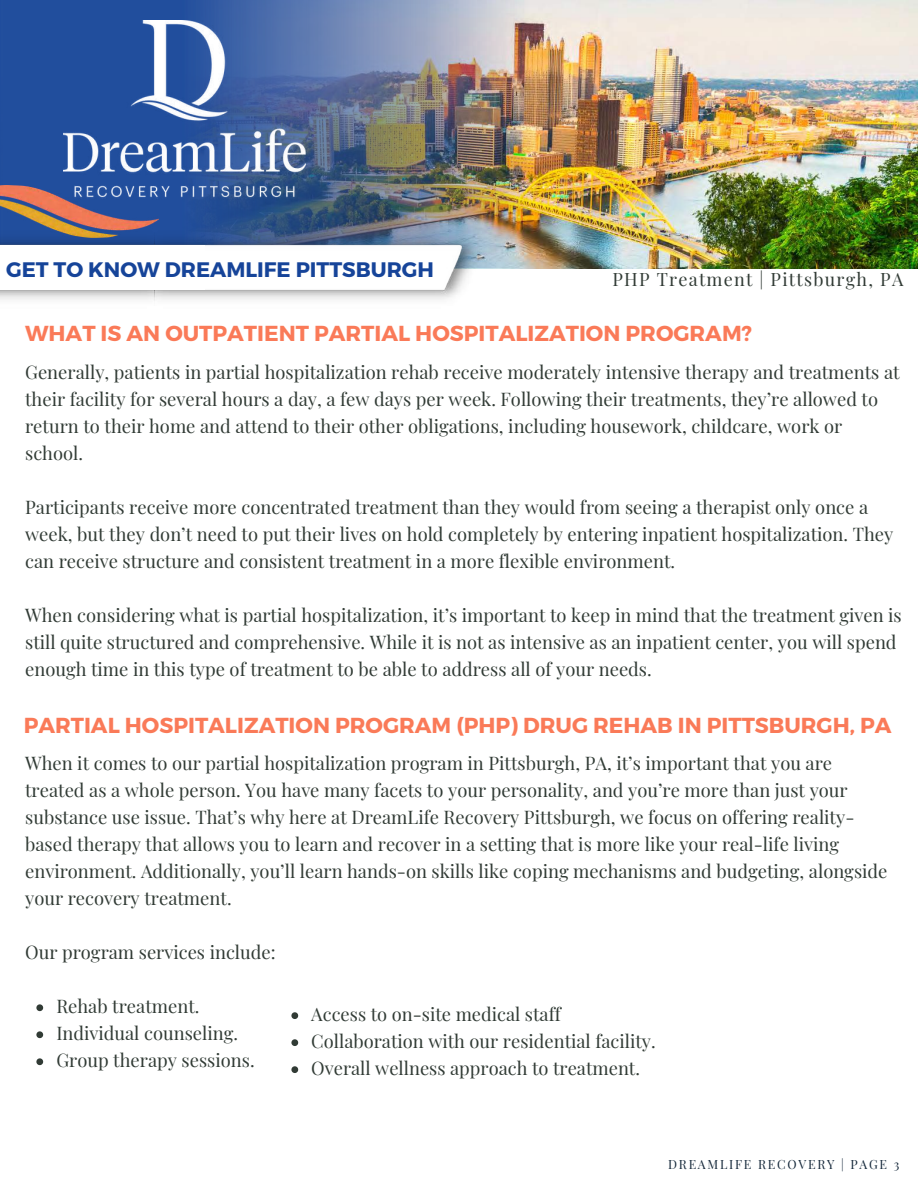
<style>
.page{position:relative;width:918px;height:1188px;background:#fff}
.page>*{position:absolute;margin:0;border:0;box-sizing:border-box;transform-origin:0 0}
.t1{font:700 21.75px "Montserrat";color:#fa7a58}
.t2{font:700 21px "Montserrat";color:#164499}
.t3{font:18.3px/27px "Playfair Display";color:#313b35}
.t4{font:18px "Playfair Display";letter-spacing:.07em;color:#313b35}
.t5{font:12.45px "Playfair Display";letter-spacing:.14em;color:#15283a}
</style>
<div class="page">
<img style="left:481px;top:0;width:437px;height:269px">
<img style="left:0;top:0;width:531px;height:268px">
<img style="left:0;top:185px;width:159px;height:43px">
<img style="left:63px;top:21px;width:242px;height:183px">
<img style="left:0;top:228px;width:481px;height:73px">
<div style="left:0;top:245px;width:205px;height:44px;background:#fff"></div>
<svg style="left:36px;top:1004px;width:7px;height:7px"></svg>
<svg style="left:36px;top:1031px;width:7px;height:7px"></svg>
<svg style="left:36px;top:1058px;width:7px;height:7px"></svg>
<svg style="left:291px;top:1012px;width:7px;height:7px"></svg>
<svg style="left:291px;top:1039px;width:7px;height:7px"></svg>
<svg style="left:291px;top:1066px;width:7px;height:7px"></svg>
<p class="t2" style="left:6px;top:256px;width:429px">GET TO KNOW DREAMLIFE PITTSBURGH</p>
<p class="t4" style="left:612px;top:267px;width:292px">PHP Treatment | Pittsburgh, PA</p>
<p class="t1" style="left:25px;top:319px;width:728px">WHAT IS AN OUTPATIENT PARTIAL HOSPITALIZATION PROGRAM?</p>
<p class="t3" style="left:25px;top:358px;width:876px">Generally, patients in partial hospitalization rehab receive moderately intensive therapy and treatments at their facility for several hours a day, a few days per week. Following their treatments, they’re allowed to return to their home and attend to their other obligations, including housework, childcare, work or school.</p>
<p class="t3" style="left:25px;top:493px;width:870px">Participants receive more concentrated treatment than they would from seeing a therapist only once a week, but they don’t need to put their lives on hold completely by entering inpatient hospitalization. They can receive structure and consistent treatment in a more flexible environment.</p>
<p class="t3" style="left:25px;top:601px;width:878px">When considering what is partial hospitalization, it’s important to keep in mind that the treatment given is still quite structured and comprehensive. While it is not as intensive as an inpatient center, you will spend enough time in this type of treatment to be able to address all of your needs.</p>
<p class="t1" style="left:24px;top:711px;width:869px">PARTIAL HOSPITALIZATION PROGRAM (PHP) DRUG REHAB IN PITTSBURGH, PA</p>
<p class="t3" style="left:25px;top:749px;width:864px">When it comes to our partial hospitalization program in Pittsburgh, PA, it’s important that you are treated as a whole person. You have many facets to your personality, and you’re more than just your substance use issue. That’s why here at DreamLife Recovery Pittsburgh, we focus on offering reality&shy;based therapy that allows you to learn and recover in a setting that is more like your real-life living environment. Additionally, you’ll learn hands-on skills like coping mechanisms and budgeting, alongside your recovery treatment.</p>
<p class="t3" style="left:25px;top:938px;width:252px">Our program services include:</p>
<p class="t3" style="left:56px;top:992px;width:200px">Rehab treatment.<br>Individual counseling.<br>Group therapy sessions.</p>
<p class="t3" style="left:311px;top:1000px;width:346px">Access to on-site medical staff<br>Collaboration with our residential facility.<br>Overall wellness approach to treatment.</p>
<p class="t5" style="left:668px;top:1155px;width:233px">DREAMLIFE RECOVERY | PAGE 3</p>
</div>
